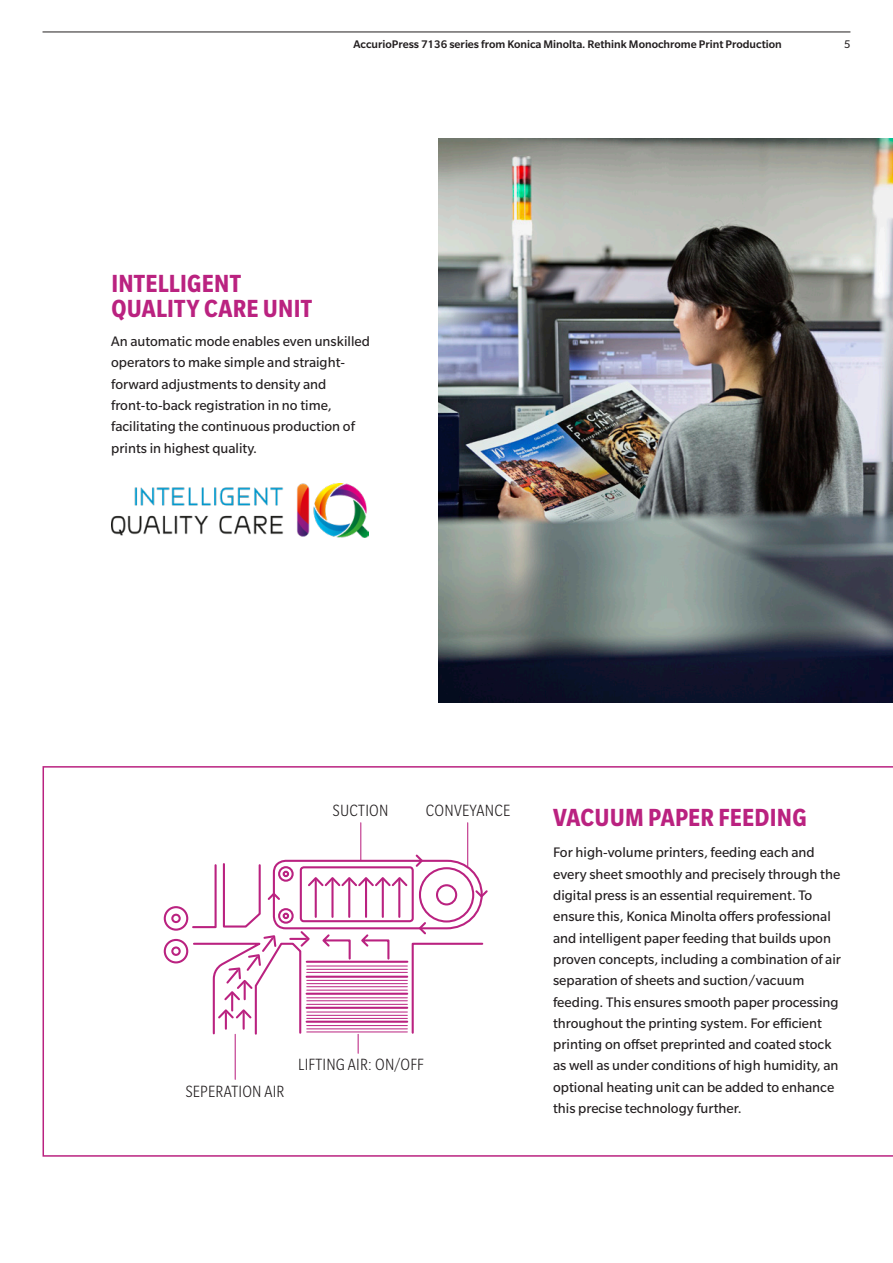
<style>
.page{position:relative;width:893px;height:1263px;background:#fff}
.page>*{position:absolute;margin:0;border:0;box-sizing:border-box;transform-origin:0 0}
.t1{font:700 condensed 27px/25.5px "Slate Pro";letter-spacing:.01em;color:#ba2280}
.t2{font:300 condensed 17.7px "Slate Pro";letter-spacing:.015em;color:#231f20}
.t3{font:15px/21.3px "Slate Pro";color:#231f20}
.t4{font:500 12px "Slate Pro";color:#231f20}
.t5{font:12px "Slate Pro";color:#231f20}
</style>
<div class="page">
<img style="left:111px;top:483px;width:257px;height:54px">
<svg style="left:43px;top:766px;width:850px;height:391px"></svg>
<hr style="left:467px;top:823px;width:1px;height:44px;background:#ba2280">
<hr style="left:360px;top:823px;width:1px;height:37px;background:#ba2280">
<hr style="left:235px;top:1034px;width:1px;height:45px;background:#ba2280">
<svg style="left:164px;top:853px;width:326px;height:200px"></svg>
<img style="left:438px;top:138px;width:455px;height:564px">
<hr style="left:43px;top:32px;width:807px;height:1px;background:#231f20">
<p class="t4" style="left:354px;top:38px;width:430px">AccurioPress 7136 series from Konica Minolta. Rethink Monochrome Print Production</p>
<p class="t5" style="left:844px;top:38px;width:8px">5</p>
<h1 class="t1" style="left:111px;top:271px;width:202px">INTELLIGENT<br>QUALITY CARE UNIT</h1>
<p class="t3" style="left:111px;top:331px;width:260px">An automatic mode enables even unskilled operators to make simple and straight&shy;forward adjustments to density and front-to-back registration in no time, facilitating the continuous production of prints in highest quality.</p>
<p class="t2" style="left:333px;top:801px;width:57px">SUCTION</p>
<p class="t2" style="left:426px;top:801px;width:86px">CONVEYANCE</p>
<p class="t2" style="left:186px;top:1082px;width:100px">SEPERATION AIR</p>
<p class="t2" style="left:298px;top:1055px;width:127px">LIFTING AIR: ON/OFF</p>
<h1 class="t1" style="left:553px;top:805px;width:255px">VACUUM PAPER FEEDING</h1>
<p class="t3" style="left:553px;top:842px;width:289px">For high-volume printers, feeding each and every sheet smoothly and precisely through the digital press is an essential requirement. To ensure this, Konica Minolta offers professional and intelligent paper feeding that builds upon proven concepts, including a combination of air separation of sheets and suction/vacuum feeding. This ensures smooth paper processing throughout the printing system. For efficient printing on offset preprinted and coated stock as well as under conditions of high humidity, an optional heating unit can be added to enhance this precise technology further.</p>
</div>
